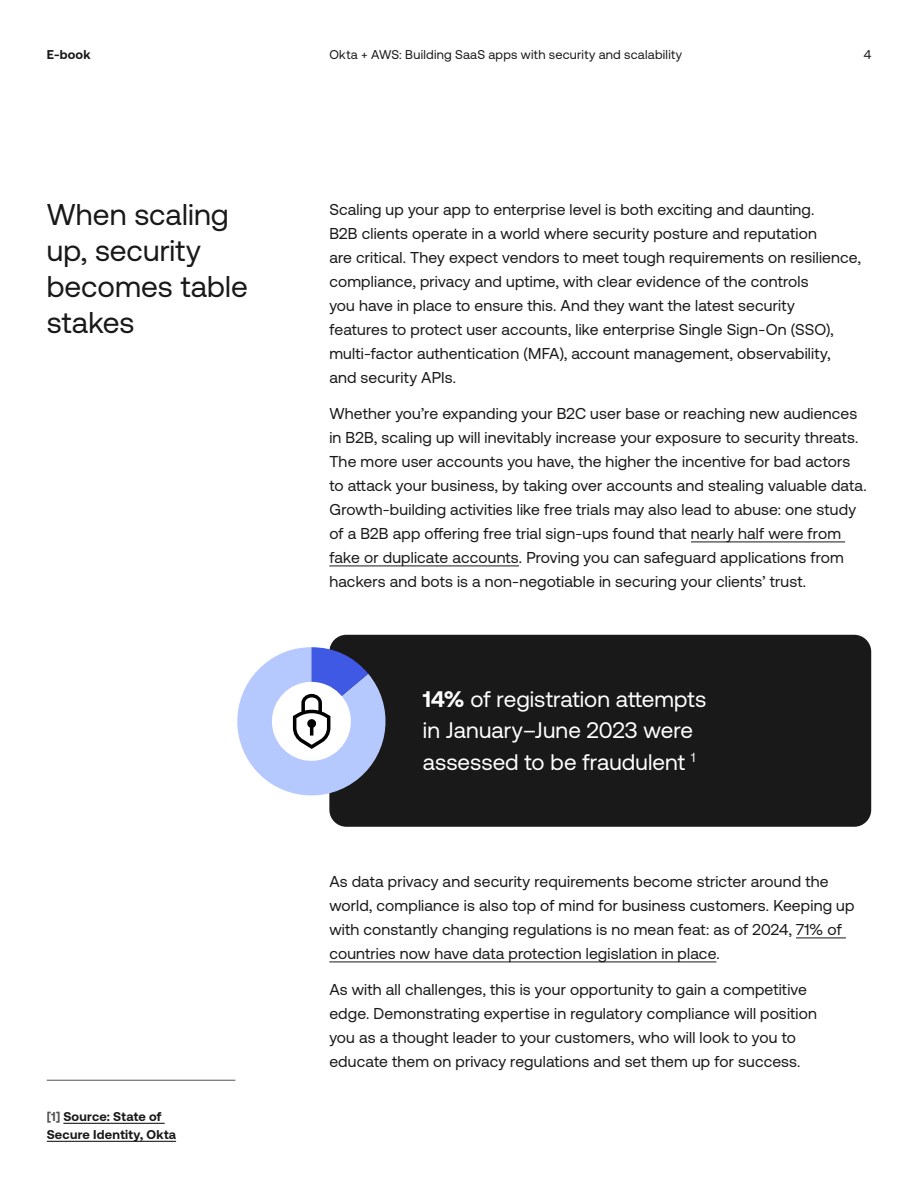
<style>
.page{position:relative;width:918px;height:1188px;background:#fff}
.page>*{position:absolute;margin:0;border:0;box-sizing:border-box;transform-origin:0 0}
.t1{font:30px/36px "Aeonik";color:#191919}
.t2{font:22.5px/31.5px "Aeonik";color:#fff}
.t3{font:15.75px/24px "Aeonik";letter-spacing:.01em;color:#191919}
.t4{font:12.75px "Aeonik";letter-spacing:.02em;color:#191919}
.t5{font:700 12.75px/18px "Aeonik";letter-spacing:.02em;color:#191919}
.s1{color:#535353}
.s2{font-weight:700}
</style>
<div class="page">
<div style="left:329px;top:635px;width:542px;height:192px;background:#191919;border-radius:17px"></div>
<hr style="left:691px;top:541px;width:154px;height:1px;background:#191919">
<hr style="left:329px;top:565px;width:190px;height:1px;background:#191919">
<hr style="left:796px;top:937px;width:50px;height:1px;background:#191919">
<hr style="left:329px;top:961px;width:387px;height:1px;background:#191919">
<hr style="left:63px;top:1123px;width:102px;height:1px;background:#191919">
<hr style="left:47px;top:1141px;width:129px;height:1px;background:#191919">
<hr style="left:47px;top:1080px;width:188px;height:1px;background:#535353">
<svg style="left:237px;top:647px;width:149px;height:153px"></svg>
<p class="t5" style="left:47px;top:46px;width:45px">E-book</p>
<p class="t4" style="left:329px;top:48px;width:354px">Okta + AWS: Building SaaS apps with security and scalability</p>
<p class="t4" style="left:864px;top:48px;width:9px">4</p>
<h1 class="t1" style="left:47px;top:196px;width:203px">When scaling up, security becomes table stakes</h1>
<p class="t5" style="left:47px;top:1107px;width:131px"><span class="s1">[1]</span> Source: State of<br>Secure Identity, Okta</p>
<p class="t3" style="left:329px;top:197px;width:533px">Scaling up your app to enterprise level is both exciting and daunting.<br>B2B clients operate in a world where security posture and reputation<br>are critical. They expect vendors to meet tough requirements on resilience, compliance, privacy and uptime, with clear evidence of the controls<br>you have in place to ensure this. And they want the latest security<br>features to protect user accounts, like enterprise Single Sign-On (SSO), multi-factor authentication (MFA), account management, observability, and security APIs.</p>
<p class="t3" style="left:329px;top:401px;width:539px">Whether you’re expanding your B2C user base or reaching new audiences in B2B, scaling up will inevitably increase your exposure to security threats.<br>The more user accounts you have, the higher the incentive for bad actors to attack your business, by taking over accounts and stealing valuable data.<br>Growth-building activities like free trials may also lead to abuse: one study of a B2B app offering free trial sign-ups found that nearly half were from fake or duplicate accounts. Proving you can safeguard applications from hackers and bots is a non-negotiable in securing your clients’ trust.</p>
<h2 class="t2" style="left:423px;top:683px;width:285px"><span class="s2">14%</span> of registration attempts in January–June 2023 were assessed to be fraudulent <sup>1</sup></h2>
<p class="t3" style="left:329px;top:869px;width:527px">As data privacy and security requirements become stricter around the world, compliance is also top of mind for business customers. Keeping up with constantly changing regulations is no mean feat: as of 2024, 71% of countries now have data protection legislation in place.</p>
<p class="t3" style="left:329px;top:977px;width:489px">As with all challenges, this is your opportunity to gain a competitive edge. Demonstrating expertise in regulatory compliance will position you as a thought leader to your customers, who will look to you to educate them on privacy regulations and set them up for success.</p>
</div>
